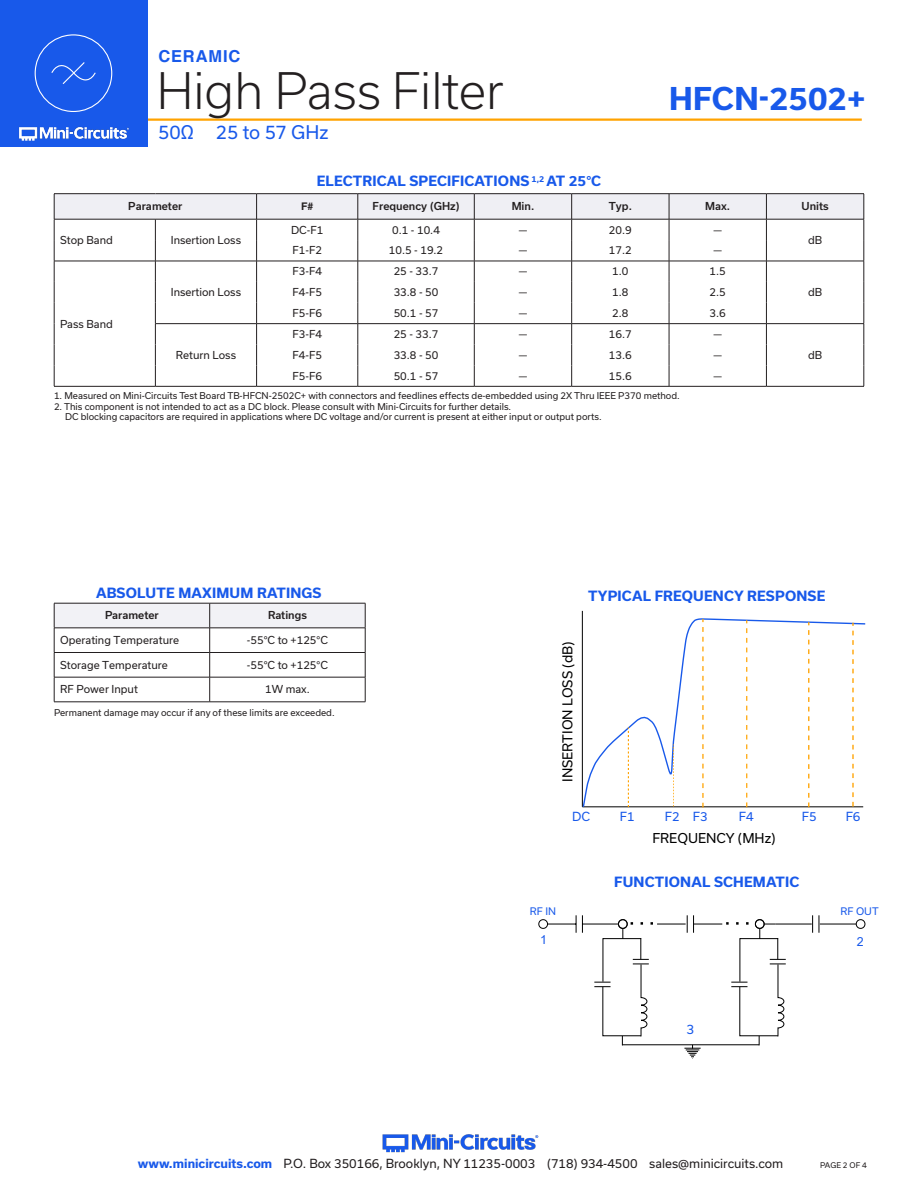
<style>
.page{position:relative;width:918px;height:1188px;background:#fff}
.page>*{position:absolute;margin:0;border:0;box-sizing:border-box;transform-origin:0 0}
.t1{font:300 48px "Usual";color:#231f20}
.t2{font:700 30px "Usual";letter-spacing:.005em;color:#1859ea}
.t3{font:18px "Usual";color:#1859ea}
.t4{font:700 16.5px "Helvetica";letter-spacing:.05em;color:#1859ea}
.Blue_Headers{font:700 13.5px "Usual";letter-spacing:.015em;color:#1859ea}
.t5{font:13.05px "Usual";color:#000}
.t6{font:12.45px "Arial";color:#1859ea}
.t7{font:12.45px "Usual";color:#1859ea}
.t8{font:12px "Usual";color:#231f20}
.t9{font:12px "Usual";color:#1859ea}
.Table_Body_Center{font:10.5px "Usual";color:#231f20}
.Table_Body_Left_Just{font:10.5px "Usual";color:#231f20}
.Table_Header_Center{font:500 10.5px "Usual";color:#231f20}
.t10{font:700 10.5px "Helvetica";color:#231f20}
.t11{font:9.9px "Usual";color:#1859ea}
.Notes{font:9px "Usual";color:#231f20}
.t12{font:7.5px "Usual";color:#231f20}
.s1{font-weight:700;color:#1859ea}
</style>
<div class="page">
<hr style="left:129px;top:118px;width:733px;height:3px;background:#ffa300">
<div style="left:0;top:0;width:147px;height:147px;background:#1859ea"></div>
<hr style="left:917px;top:0;width:1px;height:147px;background:#1859ea">
<img style="left:19px;top:126px;width:110px;height:15px">
<div style="left:35px;top:34px;width:77px;height:78px;border:1px solid #fff;border-radius:50%"></div>
<svg style="left:51px;top:62px;width:45px;height:22px"></svg>
<img style="left:382px;top:1134px;width:157px;height:19px">
<hr style="left:54px;top:193px;width:101px;height:1px;background:#231f20">
<hr style="left:155px;top:193px;width:102px;height:1px;background:#231f20">
<hr style="left:257px;top:193px;width:101px;height:1px;background:#231f20">
<hr style="left:358px;top:193px;width:116px;height:1px;background:#231f20">
<hr style="left:474px;top:193px;width:98px;height:1px;background:#231f20">
<hr style="left:572px;top:193px;width:97px;height:1px;background:#231f20">
<hr style="left:669px;top:193px;width:97px;height:1px;background:#231f20">
<hr style="left:766px;top:193px;width:98px;height:1px;background:#231f20">
<hr style="left:474px;top:386px;width:98px;height:1px;background:#231f20">
<hr style="left:572px;top:386px;width:97px;height:1px;background:#231f20">
<hr style="left:669px;top:386px;width:97px;height:1px;background:#231f20">
<hr style="left:54px;top:386px;width:101px;height:1px;background:#231f20">
<hr style="left:766px;top:386px;width:98px;height:1px;background:#231f20">
<hr style="left:155px;top:386px;width:102px;height:1px;background:#231f20">
<hr style="left:257px;top:386px;width:101px;height:1px;background:#231f20">
<hr style="left:358px;top:386px;width:116px;height:1px;background:#231f20">
<svg style="left:54px;top:194px;width:811px;height:192px"></svg>
<hr style="left:54px;top:702px;width:156px;height:1px;background:#231f20">
<svg style="left:54px;top:603px;width:312px;height:99px"></svg>
<hr style="left:210px;top:702px;width:155px;height:1px;background:#231f20">
<hr style="left:582px;top:611px;width:1px;height:196px;background:#000">
<svg style="left:582px;top:617px;width:284px;height:191px"></svg>
<svg style="left:628px;top:727px;width:1px;height:80px"></svg>
<svg style="left:673px;top:744px;width:1px;height:62px"></svg>
<svg style="left:702px;top:619px;width:2px;height:189px"></svg>
<svg style="left:746px;top:620px;width:1px;height:187px"></svg>
<svg style="left:808px;top:622px;width:1px;height:185px"></svg>
<svg style="left:852px;top:623px;width:2px;height:184px"></svg>
<hr style="left:775px;top:924px;width:37px;height:1px;background:#000">
<hr style="left:820px;top:924px;width:36px;height:1px;background:#000">
<svg style="left:855px;top:919px;width:11px;height:10px"></svg>
<svg style="left:812px;top:915px;width:1px;height:18px"></svg>
<svg style="left:819px;top:915px;width:1px;height:18px"></svg>
<svg style="left:538px;top:915px;width:248px;height:144px"></svg>
<h3 class="t4" style="left:158px;top:46px;width:83px">CERAMIC</h3>
<h1 class="t1" style="left:157px;top:63px;width:348px">High Pass Filter</h1>
<h3 class="t3" style="left:158px;top:122px;width:172px">50Ω 25 to 57 GHz</h3>
<p class="Blue_Headers" style="left:317px;top:173px;width:286px">ELECTRICAL SPECIFICATIONS <sup>1,2</sup> AT 25°C</p>
<h2 class="t2" style="left:669px;top:81px;width:198px">HFCN-2502+</h2>
<p class="Table_Header_Center" style="left:128px;top:200px;width:56px">Parameter</p>
<p class="t10" style="left:301px;top:200px;width:14px">F#</p>
<p class="Table_Header_Center" style="left:373px;top:200px;width:88px">Frequency (GHz)</p>
<p class="Table_Header_Center" style="left:512px;top:200px;width:24px">Min.</p>
<p class="Table_Header_Center" style="left:609px;top:200px;width:25px">Typ.</p>
<p class="Table_Header_Center" style="left:705px;top:200px;width:26px">Max.</p>
<p class="Table_Header_Center" style="left:802px;top:200px;width:29px">Units</p>
<p class="Table_Body_Left_Just" style="left:60px;top:234px;width:54px">Stop Band</p>
<p class="Table_Body_Center" style="left:171px;top:234px;width:72px">Insertion Loss</p>
<p class="Table_Body_Left_Just" style="left:60px;top:318px;width:54px">Pass Band</p>
<p class="Table_Body_Center" style="left:171px;top:286px;width:72px">Insertion Loss</p>
<p class="Table_Body_Center" style="left:176px;top:349px;width:62px">Return Loss</p>
<p class="Table_Body_Center" style="left:291px;top:224px;width:34px">DC-F1</p>
<p class="Table_Body_Center" style="left:392px;top:224px;width:49px">0.1 - 10.4</p>
<p class="Table_Body_Center" style="left:519px;top:224px;width:10px">—</p>
<p class="Table_Body_Center" style="left:609px;top:224px;width:24px">20.9</p>
<p class="Table_Body_Center" style="left:713px;top:224px;width:10px">—</p>
<p class="Table_Body_Center" style="left:292px;top:244px;width:31px">F1-F2</p>
<p class="Table_Body_Center" style="left:389px;top:244px;width:56px">10.5 - 19.2</p>
<p class="Table_Body_Center" style="left:519px;top:244px;width:10px">—</p>
<p class="Table_Body_Center" style="left:609px;top:244px;width:24px">17.2</p>
<p class="Table_Body_Center" style="left:713px;top:244px;width:10px">—</p>
<p class="Table_Body_Center" style="left:808px;top:234px;width:16px">dB</p>
<p class="Table_Body_Center" style="left:292px;top:265px;width:31px">F3-F4</p>
<p class="Table_Body_Center" style="left:394px;top:265px;width:46px">25 - 33.7</p>
<p class="Table_Body_Center" style="left:519px;top:265px;width:10px">—</p>
<p class="Table_Body_Center" style="left:612px;top:265px;width:18px">1.0</p>
<p class="Table_Body_Center" style="left:710px;top:265px;width:18px">1.5</p>
<p class="Table_Body_Center" style="left:292px;top:286px;width:31px">F4-F5</p>
<p class="Table_Body_Center" style="left:394px;top:286px;width:46px">33.8 - 50</p>
<p class="Table_Body_Center" style="left:519px;top:286px;width:10px">—</p>
<p class="Table_Body_Center" style="left:612px;top:286px;width:18px">1.8</p>
<p class="Table_Body_Center" style="left:710px;top:286px;width:18px">2.5</p>
<p class="Table_Body_Center" style="left:808px;top:286px;width:16px">dB</p>
<p class="Table_Body_Center" style="left:292px;top:307px;width:31px">F5-F6</p>
<p class="Table_Body_Center" style="left:394px;top:307px;width:46px">50.1 - 57</p>
<p class="Table_Body_Center" style="left:519px;top:307px;width:10px">—</p>
<p class="Table_Body_Center" style="left:612px;top:307px;width:18px">2.8</p>
<p class="Table_Body_Center" style="left:710px;top:307px;width:18px">3.6</p>
<p class="Table_Body_Center" style="left:292px;top:328px;width:31px">F3-F4</p>
<p class="Table_Body_Center" style="left:394px;top:328px;width:46px">25 - 33.7</p>
<p class="Table_Body_Center" style="left:519px;top:328px;width:10px">—</p>
<p class="Table_Body_Center" style="left:609px;top:328px;width:24px">16.7</p>
<p class="Table_Body_Center" style="left:713px;top:328px;width:10px">—</p>
<p class="Table_Body_Center" style="left:292px;top:349px;width:31px">F4-F5</p>
<p class="Table_Body_Center" style="left:394px;top:349px;width:46px">33.8 - 50</p>
<p class="Table_Body_Center" style="left:519px;top:349px;width:10px">—</p>
<p class="Table_Body_Center" style="left:609px;top:349px;width:24px">13.6</p>
<p class="Table_Body_Center" style="left:713px;top:349px;width:10px">—</p>
<p class="Table_Body_Center" style="left:808px;top:349px;width:16px">dB</p>
<p class="Table_Body_Center" style="left:292px;top:370px;width:31px">F5-F6</p>
<p class="Table_Body_Center" style="left:394px;top:370px;width:46px">50.1 - 57</p>
<p class="Table_Body_Center" style="left:519px;top:370px;width:10px">—</p>
<p class="Table_Body_Center" style="left:609px;top:370px;width:24px">15.6</p>
<p class="Table_Body_Center" style="left:713px;top:370px;width:10px">—</p>
<p class="Notes" style="left:54px;top:390px;width:627px">1. Measured on Mini-Circuits Test Board TB-HFCN-2502C+ with connectors and feedlines effects de-embedded using 2X Thru IEEE P370 method.</p>
<p class="Notes" style="left:54px;top:401px;width:459px">2. This component is not intended to act as a DC block. Please consult with Mini-Circuits for further details.</p>
<p class="Notes" style="left:65px;top:412px;width:538px">DC blocking capacitors are required in applications where DC voltage and/or current is present at either input or output ports.</p>
<p class="Blue_Headers" style="left:96px;top:586px;width:227px">ABSOLUTE MAXIMUM RATINGS</p>
<p class="Blue_Headers" style="left:588px;top:589px;width:239px">TYPICAL FREQUENCY RESPONSE</p>
<p class="Table_Header_Center" style="left:105px;top:609px;width:55px">Parameter</p>
<p class="Table_Header_Center" style="left:268px;top:609px;width:40px">Ratings</p>
<p class="Table_Body_Left_Just" style="left:60px;top:634px;width:120px">Operating Temperature</p>
<p class="Table_Body_Center" style="left:247px;top:634px;width:83px">-55°C to +125°C</p>
<p class="Table_Body_Left_Just" style="left:60px;top:659px;width:109px">Storage Temperature</p>
<p class="Table_Body_Center" style="left:247px;top:659px;width:83px">-55°C to +125°C</p>
<p class="Table_Body_Left_Just" style="left:60px;top:683px;width:79px">RF Power Input</p>
<p class="Table_Body_Center" style="left:265px;top:683px;width:46px">1W max.</p>
<p class="Notes" style="left:54px;top:707px;width:282px">Permanent damage may occur if any of these limits are exceeded.</p>
<p class="t5" style="left:560px;top:782px;width:142px;rotate:-90deg">INSERTION LOSS (dB)</p>
<p class="t9" style="left:572px;top:810px;width:19px">DC</p>
<p class="t9" style="left:620px;top:810px;width:16px">F1</p>
<p class="t9" style="left:665px;top:810px;width:44px">F2 F3</p>
<p class="t9" style="left:739px;top:810px;width:16px">F4</p>
<p class="t9" style="left:802px;top:810px;width:16px">F5</p>
<p class="t9" style="left:846px;top:810px;width:16px">F6</p>
<p class="t5" style="left:652px;top:831px;width:125px">FREQUENCY (MHz)</p>
<p class="Blue_Headers" style="left:614px;top:874px;width:187px">FUNCTIONAL SCHEMATIC</p>
<p class="t11" style="left:530px;top:905px;width:28px">RF IN</p>
<p class="t11" style="left:841px;top:905px;width:39px">RF OUT</p>
<p class="t6" style="left:540px;top:931px;width:8px">1</p>
<p class="t6" style="left:857px;top:933px;width:8px">2</p>
<p class="t7" style="left:687px;top:1022px;width:9px">3</p>
<h3 class="t8" style="left:138px;top:1157px;width:647px"><span class="s1">www.minicircuits.com</span> P.O. Box 350166, Brooklyn, NY 11235-0003 (718) 934-4500 sales@minicircuits.com</h3>
<p class="t12" style="left:820px;top:1161px;width:48px">PAGE 2 OF 4</p>
</div>
